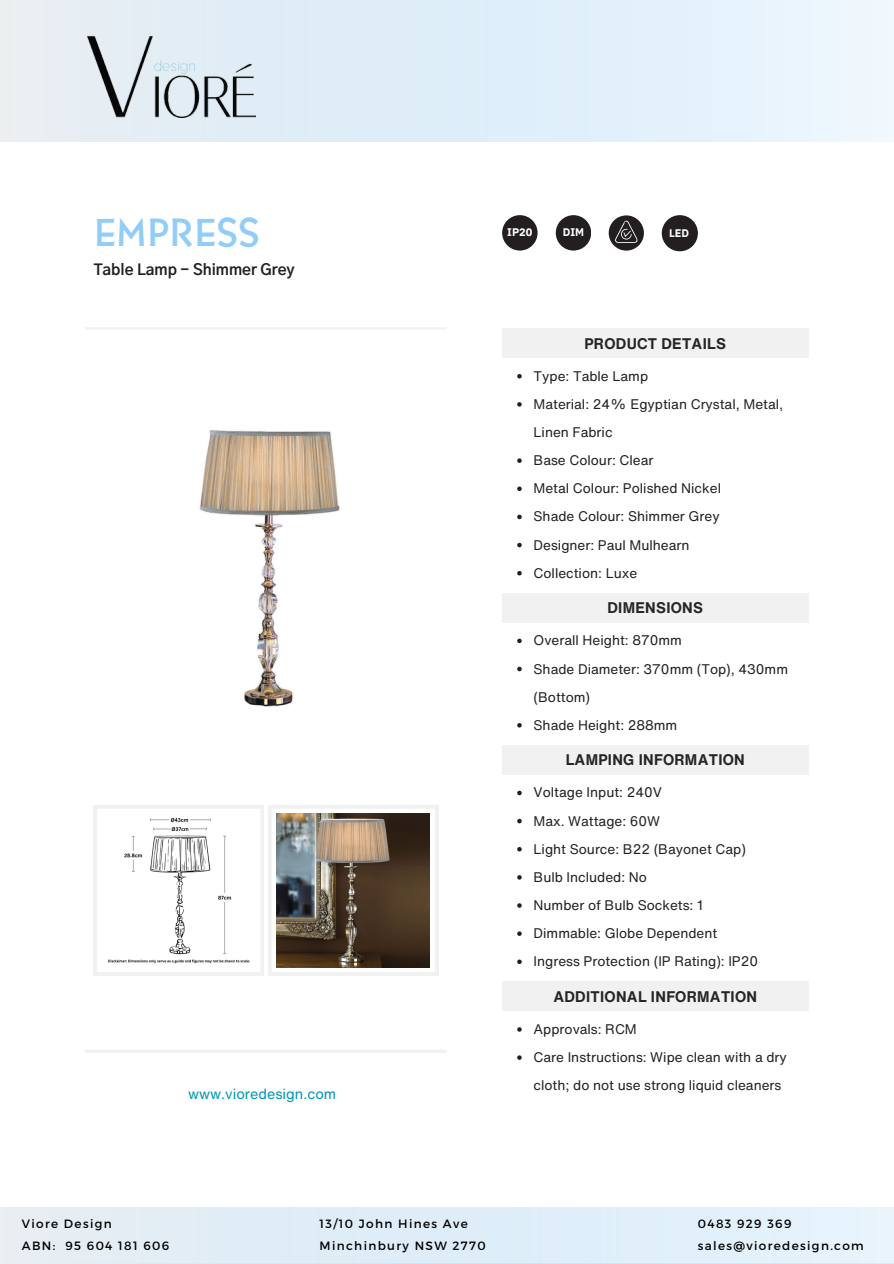
<style>
.page{position:relative;width:894px;height:1264px;background:#fff}
.page>*{position:absolute;margin:0;border:0;box-sizing:border-box;transform-origin:0 0}
.t1{font:500 40.95px "Bernhard Got URW";color:#92cdf8}
.t2{font:700 15.15px "Gothic A1";color:#231f20}
.t3{font:700 15px "Helvetica Now Text";letter-spacing:.02em;color:#252525}
.t4{font:14.4px "Helvetica Now Text";color:#0097b2}
.t5{font:13.65px/28.2px "Helvetica Now Text";color:#231f20}
.t6{font:12px "Montserrat";letter-spacing:.11em;color:#000}
.t7{font:700 10.95px "IBM Plex Sans";color:#fff}
</style>
<div class="page">
<svg style="left:94px;top:805px;width:344px;height:170px"></svg>
<div style="left:608px;top:215px;width:35px;height:35px;background:#231f20;border-radius:50%"></div>
<svg style="left:615px;top:220px;width:22px;height:23px"></svg>
<div style="left:0;top:0;width:893px;height:141px;background:#e2effa"></div>
<img style="left:88px;top:35px;width:167px;height:83px">
<div style="left:502px;top:328px;width:306px;height:29px;background:#f1f1f1"></div>
<div style="left:502px;top:593px;width:306px;height:29px;background:#f1f1f1"></div>
<hr style="left:85px;top:327px;width:361px;height:2px;background:#f1f1f1">
<div style="left:502px;top:745px;width:306px;height:29px;background:#f1f1f1"></div>
<div style="left:502px;top:981px;width:306px;height:29px;background:#f1f1f1"></div>
<div style="left:0;top:1207px;width:893px;height:56px;background:#e1eef8"></div>
<div style="left:502px;top:215px;width:35px;height:35px;background:#231f20;border-radius:50%"></div>
<div style="left:555px;top:215px;width:36px;height:35px;background:#231f20;border-radius:50%"></div>
<div style="left:661px;top:215px;width:36px;height:36px;background:#231f20;border-radius:50%"></div>
<hr style="left:85px;top:1049px;width:361px;height:3px;background:#f1f1f1">
<img style="left:199px;top:430px;width:141px;height:277px">
<img style="left:102px;top:813px;width:153px;height:153px">
<img style="left:276px;top:813px;width:153px;height:154px">
<svg style="left:517px;top:790px;width:4px;height:5px"></svg>
<svg style="left:517px;top:818px;width:4px;height:5px"></svg>
<svg style="left:517px;top:847px;width:4px;height:4px"></svg>
<svg style="left:517px;top:875px;width:4px;height:4px"></svg>
<svg style="left:517px;top:903px;width:4px;height:4px"></svg>
<svg style="left:517px;top:931px;width:4px;height:4px"></svg>
<svg style="left:517px;top:959px;width:4px;height:5px"></svg>
<svg style="left:517px;top:374px;width:4px;height:4px"></svg>
<svg style="left:517px;top:402px;width:4px;height:4px"></svg>
<svg style="left:517px;top:458px;width:4px;height:5px"></svg>
<svg style="left:517px;top:486px;width:4px;height:5px"></svg>
<svg style="left:517px;top:514px;width:4px;height:5px"></svg>
<svg style="left:517px;top:543px;width:4px;height:4px"></svg>
<svg style="left:517px;top:571px;width:4px;height:4px"></svg>
<svg style="left:517px;top:638px;width:4px;height:5px"></svg>
<svg style="left:517px;top:666px;width:4px;height:5px"></svg>
<svg style="left:517px;top:723px;width:4px;height:4px"></svg>
<svg style="left:517px;top:1027px;width:4px;height:4px"></svg>
<svg style="left:517px;top:1055px;width:4px;height:4px"></svg>
<p class="t1" style="left:94px;top:215px;width:167px">EMPRESS</p>
<h2 class="t2" style="left:94px;top:263px;width:203px">Table Lamp - Shimmer Grey</h2>
<p class="t4" style="left:188px;top:1083px;width:150px">www.vioredesign.com</p>
<h6 class="t7" style="left:507px;top:224px;width:27px">IP20</h6>
<p class="t7" style="left:562px;top:225px;width:23px">DIM</p>
<p class="t7" style="left:669px;top:226px;width:22px">LED</p>
<h1 class="t3" style="left:584px;top:332px;width:143px">PRODUCT DETAILS</h1>
<p class="t5" style="left:533px;top:361px;width:116px">Type: Table Lamp</p>
<h2 class="t5" style="left:533px;top:389px;width:251px">Material: 24% Egyptian Crystal, Metal,<br>Linen Fabric</h2>
<p class="t5" style="left:533px;top:446px;width:121px">Base Colour: Clear</p>
<p class="t5" style="left:533px;top:474px;width:189px">Metal Colour: Polished Nickel</p>
<p class="t5" style="left:533px;top:502px;width:187px">Shade Colour: Shimmer Grey</p>
<p class="t5" style="left:533px;top:530px;width:157px">Designer: Paul Mulhearn</p>
<p class="t5" style="left:533px;top:558px;width:105px">Collection: Luxe</p>
<h3 class="t3" style="left:607px;top:596px;width:97px">DIMENSIONS</h3>
<p class="t5" style="left:533px;top:626px;width:150px">Overall Height: 870mm</p>
<p class="t5" style="left:533px;top:654px;width:256px">Shade Diameter: 370mm (Top), 430mm (Bottom)</p>
<h2 class="t5" style="left:533px;top:710px;width:145px">Shade Height: 288mm</h2>
<h6 class="t3" style="left:565px;top:748px;width:181px">LAMPING INFORMATION</h6>
<h2 class="t5" style="left:533px;top:778px;width:130px">Voltage Input: 240V</h2>
<p class="t5" style="left:533px;top:806px;width:128px">Max. Wattage: 60W</p>
<p class="t5" style="left:533px;top:834px;width:214px">Light Source: B22 (Bayonet Cap)</p>
<p class="t5" style="left:533px;top:862px;width:115px">Bulb Included: No</p>
<p class="t5" style="left:533px;top:890px;width:171px">Number of Bulb Sockets: 1</p>
<p class="t5" style="left:533px;top:918px;width:185px">Dimmable: Globe Dependent</p>
<p class="t5" style="left:533px;top:947px;width:226px">Ingress Protection (IP Rating): IP20</p>
<h6 class="t3" style="left:553px;top:985px;width:205px">ADDITIONAL INFORMATION</h6>
<p class="t5" style="left:533px;top:1014px;width:105px">Approvals: RCM</p>
<p class="t5" style="left:533px;top:1042px;width:255px">Care Instructions: Wipe clean with a dry cloth; do not use strong liquid cleaners</p>
<p class="t6" style="left:22px;top:1216px;width:91px">Viore Design</p>
<p class="t6" style="left:22px;top:1238px;width:149px">ABN: 95 604 181 606</p>
<p class="t6" style="left:319px;top:1216px;width:150px">13/10 John Hines Ave</p>
<p class="t6" style="left:319px;top:1238px;width:167px">Minchinbury NSW 2770</p>
<p class="t6" style="left:697px;top:1238px;width:167px">sales@vioredesign.com</p>
<p class="t6" style="left:697px;top:1216px;width:95px">0483 929 369</p>
</div>
